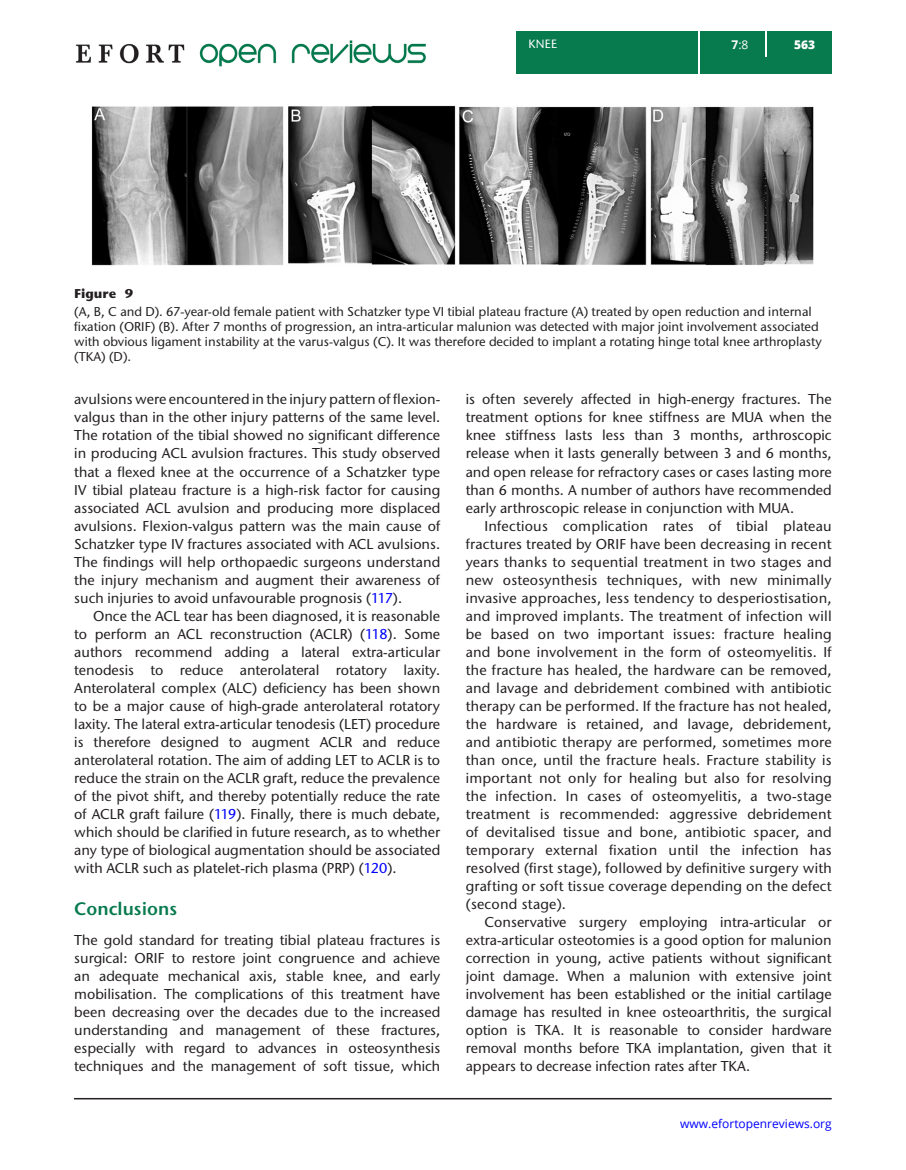
<style>
.page{position:relative;width:906px;height:1170px;background:#fff}
.page>*{position:absolute;margin:0;border:0;box-sizing:border-box;transform-origin:0 0}
.t1{font:600 18px "Stone Sans ITC Std";color:#077a4e}
.TXI{font:500 14.25px/18px "Stone Sans ITC Std";color:#231f20;text-align:justify}
.TXT{font:500 14.25px/18px "Stone Sans ITC Std";color:#231f20;text-align:justify}
.FC{font:500 12.75px/15px "Stone Sans ITC Std";color:#231f20}
.FC-2{font:700 12.75px "Stone Sans ITC Std";color:#231f20}
.t2{font:12px "Open Sans";color:#00f}
.t3{font:500 12px "Stone Sans ITC Std";color:#fff}
.t4{font:12px "Open Sans";color:#fff}
.t5{font:800 12px "Open Sans";color:#fff}
.s1{font-weight:700}
.s2{color:#00f}
</style>
<div class="page">
<hr style="left:74px;top:1097px;width:757px;height:2px;background:#231f20">
<img style="left:75px;top:40px;width:351px;height:26px">
<div style="left:516px;top:31px;width:315px;height:43px;background:#077a4e"></div>
<hr style="left:698px;top:31px;width:2px;height:43px;background:#fff">
<svg style="left:765px;top:31px;width:1px;height:26px"></svg>
<img style="left:92px;top:106px;width:722px;height:160px">
<p class="t3" style="left:528px;top:37px;width:30px">KNEE</p>
<p class="t4" style="left:731px;top:36px;width:18px"><span class="s1">7</span>:8</p>
<p class="t5" style="left:794px;top:35px;width:23px">563</p>
<p class="FC-2" style="left:74px;top:285px;width:61px">Figure 9</p>
<p class="FC" style="left:74px;top:303px;width:749px">(A, B, C and D). 67-year-old female patient with Schatzker type VI tibial plateau fracture (A) treated by open reduction and internal fixation (ORIF) (B). After 7 months of progression, an intra-articular malunion was detected with major joint involvement associated with obvious ligament instability at the varus-valgus (C). It was therefore decided to implant a rotating hinge total knee arthroplasty (TKA) (D).</p>
<p class="TXI" style="left:74px;top:390px;width:367px">avulsions were encountered in the injury pattern of flexion&shy;valgus than in the other injury patterns of the same level.<br>The rotation of the tibial showed no significant difference in producing ACL avulsion fractures. This study observed that a flexed knee at the occurrence of a Schatzker type IV tibial plateau fracture is a high-risk factor for causing associated ACL avulsion and producing more displaced avulsions. Flexion-valgus pattern was the main cause of Schatzker type IV fractures associated with ACL avulsions.<br>The findings will help orthopaedic surgeons understand the injury mechanism and augment their awareness of such injuries to avoid unfavourable prognosis (<span class="s2">117</span>).</p>
<p class="TXI" style="left:74px;top:606px;width:367px;text-indent:19px">Once the ACL tear has been diagnosed, it is reasonable to perform an ACL reconstruction (ACLR) (<span class="s2">118</span>). Some authors recommend adding a lateral extra-articular tenodesis to reduce anterolateral rotatory laxity.<br>Anterolateral complex (ALC) deficiency has been shown to be a major cause of high-grade anterolateral rotatory laxity. The lateral extra-articular tenodesis (LET) procedure is therefore designed to augment ACLR and reduce anterolateral rotation. The aim of adding LET to ACLR is to reduce the strain on the ACLR graft, reduce the prevalence of the pivot shift, and thereby potentially reduce the rate of ACLR graft failure (<span class="s2">119</span>). Finally, there is much debate, which should be clarified in future research, as to whether any type of biological augmentation should be associated with ACLR such as platelet-rich plasma (PRP) (<span class="s2">120</span>).</p>
<h1 class="t1" style="left:74px;top:897px;width:104px">Conclusions</h1>
<p class="TXT" style="left:74px;top:930px;width:367px">The gold standard for treating tibial plateau fractures is surgical: ORIF to restore joint congruence and achieve an adequate mechanical axis, stable knee, and early mobilisation. The complications of this treatment have been decreasing over the decades due to the increased understanding and management of these fractures, especially with regard to advances in osteosynthesis techniques and the management of soft tissue, which</p>
<p class="TXT" style="left:466px;top:390px;width:367px">is often severely affected in high-energy fractures. The treatment options for knee stiffness are MUA when the knee stiffness lasts less than 3 months, arthroscopic release when it lasts generally between 3 and 6 months, and open release for refractory cases or cases lasting more than 6 months. A number of authors have recommended early arthroscopic release in conjunction with MUA.</p>
<p class="TXI" style="left:466px;top:516px;width:367px;text-indent:19px">Infectious complication rates of tibial plateau fractures treated by ORIF have been decreasing in recent years thanks to sequential treatment in two stages and new osteosynthesis techniques, with new minimally invasive approaches, less tendency to desperiostisation, and improved implants. The treatment of infection will be based on two important issues: fracture healing and bone involvement in the form of osteomyelitis. If the fracture has healed, the hardware can be removed, and lavage and debridement combined with antibiotic therapy can be performed. If the fracture has not healed, the hardware is retained, and lavage, debridement, and antibiotic therapy are performed, sometimes more than once, until the fracture heals. Fracture stability is important not only for healing but also for resolving the infection. In cases of osteomyelitis, a two-stage treatment is recommended: aggressive debridement of devitalised tissue and bone, antibiotic spacer, and temporary external fixation until the infection has resolved (first stage), followed by definitive surgery with grafting or soft tissue coverage depending on the defect (second stage).</p>
<p class="TXI" style="left:466px;top:912px;width:367px;text-indent:19px">Conservative surgery employing intra-articular or extra-articular osteotomies is a good option for malunion correction in young, active patients without significant joint damage. When a malunion with extensive joint involvement has been established or the initial cartilage damage has resulted in knee osteoarthritis, the surgical option is TKA. It is reasonable to consider hardware removal months before TKA implantation, given that it appears to decrease infection rates after TKA.</p>
<p class="t2" style="left:680px;top:1115px;width:153px">www.efortopenreviews.org</p>
</div>
